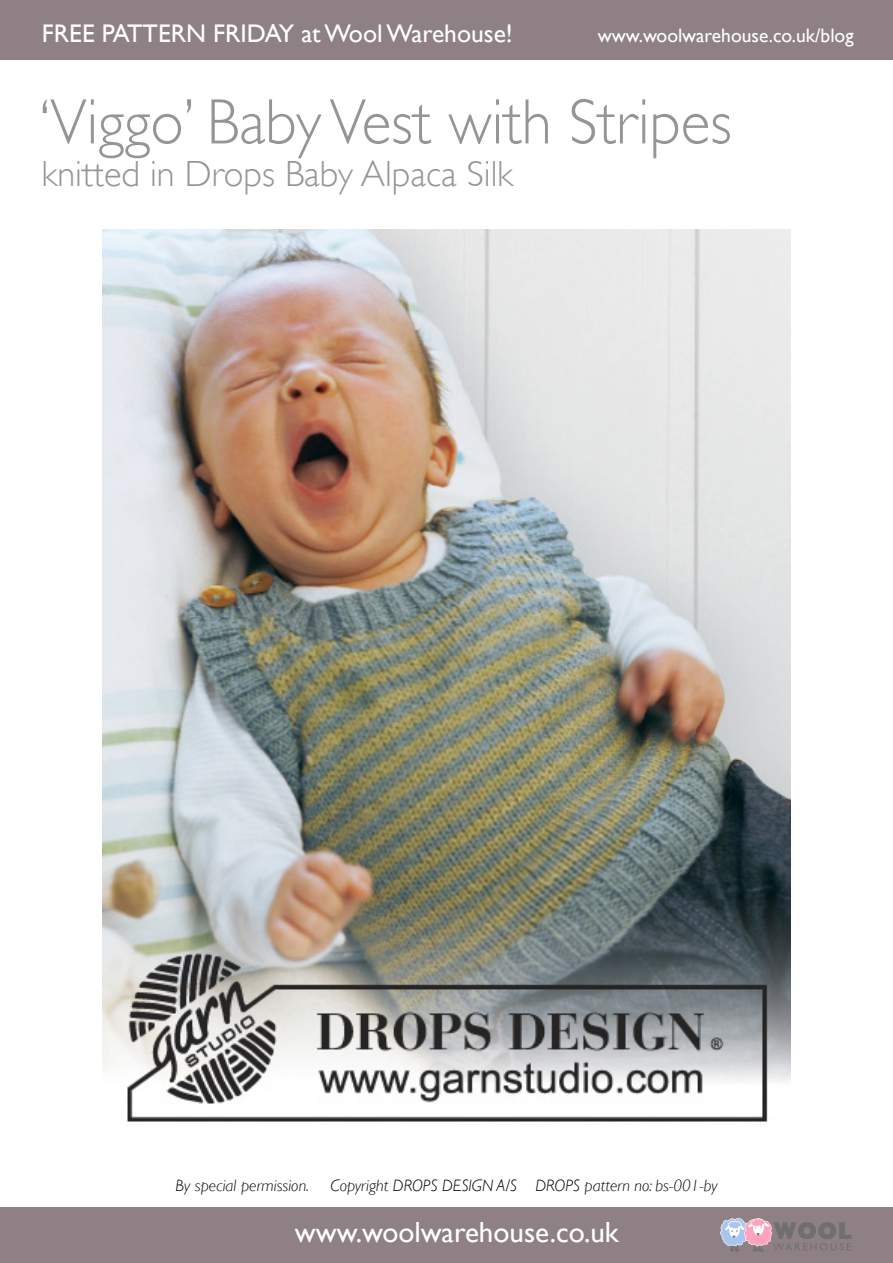
<style>
.page{position:relative;width:893px;height:1263px;background:#fff}
.page>*{position:absolute;margin:0;border:0;box-sizing:border-box;transform-origin:0 0}
.t1{font:300 64.5px "Gill Sans";color:#939598;scale:.95 1}
.t2{font:300 36.3px "Gill Sans";color:#939598}
.t3{font:29.1px "Gill Sans";color:#fff}
.t4{font:25.5px "Gill Sans";color:#fff}
.t5{font:19.5px "Gill Sans";color:#fff}
.t6{font:italic 300 16.5px "Gill Sans";color:#000101}
</style>
<div class="page">
<div style="left:0;top:1207px;width:893px;height:56px;background:#8e8084"></div>
<svg style="left:720px;top:1218px;width:131px;height:34px"></svg>
<div style="left:0;top:0;width:893px;height:59px;background:#8e8084"></div>
<img style="left:103px;top:230px;width:687px;height:892px">
<h3 class="t4" style="left:42px;top:19px;width:472px">FREE PATTERN FRIDAY at Wool Warehouse!</h3>
<p class="t5" style="left:598px;top:24px;width:257px">www.woolwarehouse.co.uk/blog</p>
<h1 class="t1" style="left:39px;top:85px;width:730px">‘Viggo’ Baby Vest with Stripes</h1>
<h2 class="t2" style="left:42px;top:153px;width:473px">knitted in Drops Baby Alpaca Silk</h2>
<p class="t6" style="left:175px;top:1176px;width:135px">By special permission.</p>
<p class="t6" style="left:331px;top:1176px;width:388px">Copyright DROPS DESIGN A/S DROPS pattern no: bs-001-by</p>
<h3 class="t3" style="left:295px;top:1215px;width:325px">www.woolwarehouse.co.uk</h3>
</div>
